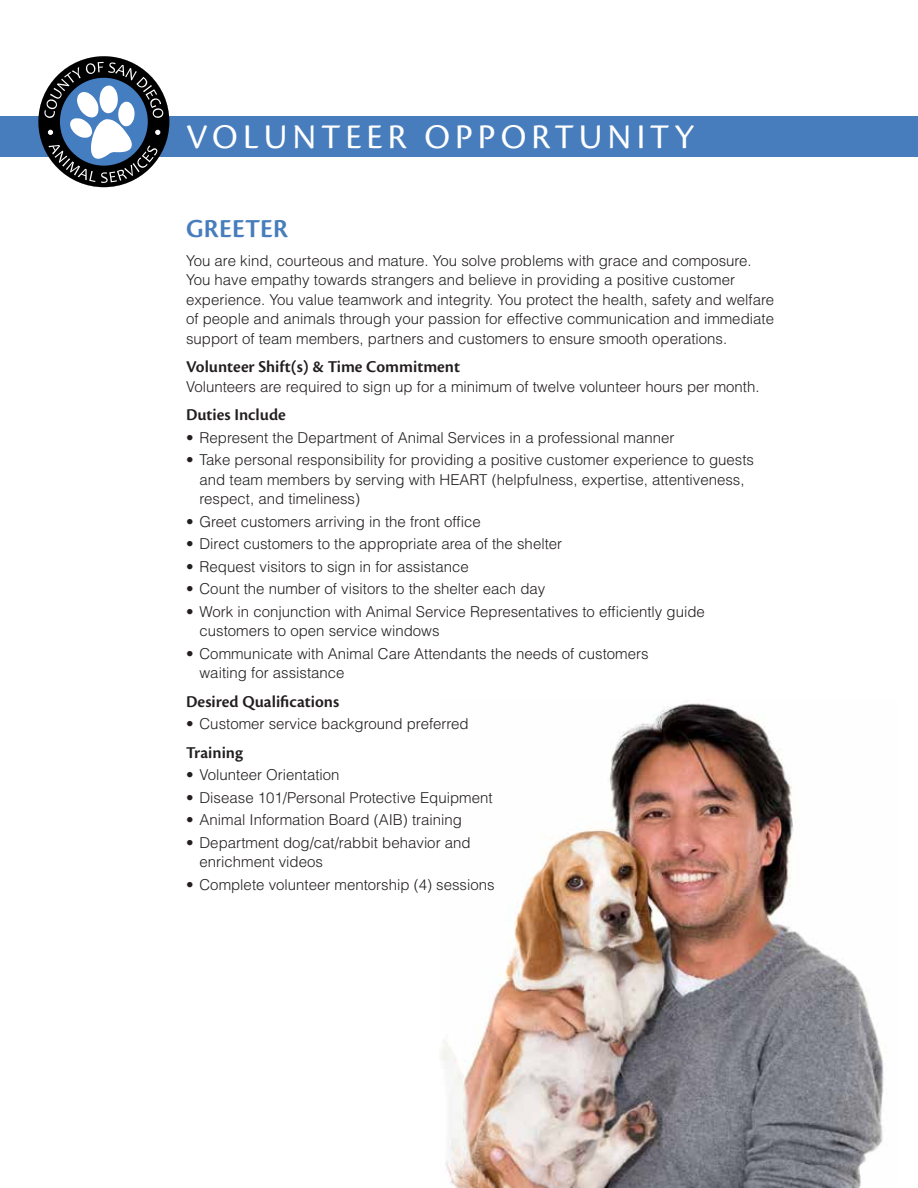
<style>
.page{position:relative;width:918px;height:1188px;background:#fff}
.page>*{position:absolute;margin:0;border:0;box-sizing:border-box;transform-origin:0 0}
.t1{font:36px "Cronos Pro";letter-spacing:.14em;color:#fff}
.t2{font:600 27px "Cronos Pro";letter-spacing:.01em;color:#477dbc}
.t3{font:600 17.25px "Cronos Pro";color:#231f20}
.t4{font:300 15px/19.5px "Helvetica";color:#231f20}
</style>
<div class="page">
<div style="left:0;top:116px;width:918px;height:40px;background:#477dbc"></div>
<div style="left:38px;top:56px;width:131px;height:131px;background:#000;border-radius:50%"></div>
<svg style="left:44px;top:62px;width:119px;height:121px"></svg>
<img style="left:440px;top:701px;width:447px;height:487px">
<h1 class="t1" style="left:186px;top:116px;width:510px">VOLUNTEER OPPORTUNITY</h1>
<h2 class="t2" style="left:186px;top:213px;width:103px">GREETER</h2>
<p class="t4" style="left:186px;top:250px;width:590px">You are kind, courteous and mature. You solve problems with grace and composure.<br>You have empathy towards strangers and believe in providing a positive customer experience. You value teamwork and integrity. You protect the health, safety and welfare of people and animals through your passion for effective communication and immediate support of team members, partners and customers to ensure smooth operations.</p>
<p class="t3" style="left:186px;top:357px;width:276px">Volunteer Shift(s) &amp; Time Commitment</p>
<p class="t4" style="left:186px;top:376px;width:575px">Volunteers are required to sign up for a minimum of twelve volunteer hours per month.</p>
<p class="t3" style="left:186px;top:405px;width:101px">Duties Include</p>
<p class="t4" style="left:186px;top:427px;width:490px">• Represent the Department of Animal Services in a professional manner</p>
<p class="t4" style="left:200px;top:450px;width:556px;text-indent:-14px">• Take personal responsibility for providing a positive customer experience to guests and team members by serving with HEART (helpfulness, expertise, attentiveness, respect, and timeliness)</p>
<p class="t4" style="left:186px;top:511px;width:296px">• Greet customers arriving in the front office</p>
<p class="t4" style="left:186px;top:534px;width:378px">• Direct customers to the appropriate area of the shelter</p>
<p class="t4" style="left:186px;top:556px;width:284px">• Request visitors to sign in for assistance</p>
<p class="t4" style="left:186px;top:579px;width:361px">• Count the number of visitors to the shelter each day</p>
<p class="t4" style="left:200px;top:601px;width:507px;text-indent:-14px">• Work in conjunction with Animal Service Representatives to efficiently guide customers to open service windows</p>
<p class="t4" style="left:200px;top:643px;width:451px;text-indent:-14px">• Communicate with Animal Care Attendants the needs of customers waiting for assistance</p>
<p class="t3" style="left:186px;top:691px;width:155px">Desired Qualifications</p>
<p class="t4" style="left:186px;top:714px;width:284px">• Customer service background preferred</p>
<p class="t3" style="left:186px;top:742px;width:58px">Training</p>
<p class="t4" style="left:186px;top:765px;width:155px">• Volunteer Orientation</p>
<p class="t4" style="left:186px;top:787px;width:308px">• Disease 101/Personal Protective Equipment</p>
<p class="t4" style="left:186px;top:810px;width:278px">• Animal Information Board (AIB) training</p>
<p class="t4" style="left:200px;top:832px;width:273px;text-indent:-14px">• Department dog/cat/rabbit behavior and enrichment videos</p>
<p class="t4" style="left:186px;top:874px;width:310px">• Complete volunteer mentorship (4) sessions</p>
</div>
